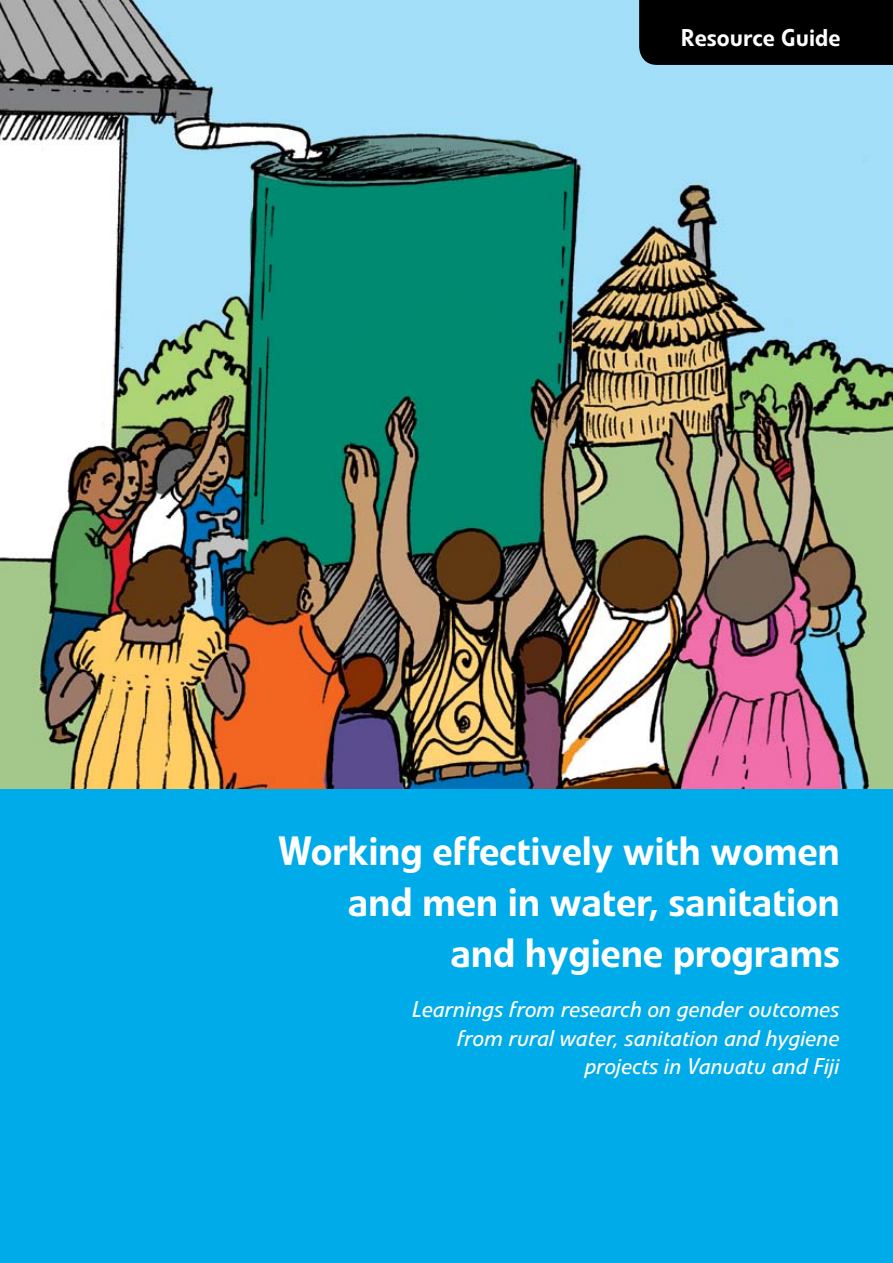
<style>
.page{position:relative;width:893px;height:1263px;background:#fff}
.page>*{position:absolute;margin:0;border:0;box-sizing:border-box;transform-origin:0 0}
.t1{font:500 40.5px/51px "Linotype Veto";letter-spacing:-.01em;color:#fff;text-align:right}
.t2{font:500 24px "Linotype Veto";color:#fff}
.t3{font:italic 22.5px/28.5px "Linotype Veto";color:#fff;text-align:right}
</style>
<div class="page">
<div style="left:0;top:646px;width:893px;height:617px;background:#00abea"></div>
<img style="left:0;top:0;width:893px;height:789px">
<div style="left:639px;top:0;width:254px;height:65px;background:#000"></div>
<p class="t2" style="left:681px;top:23px;width:161px">Resource Guide</p>
<h1 class="t1" style="left:278px;top:826px;width:563px">Working effectively with women and men in water, sanitation and hygiene programs</h1>
<p class="t3" style="left:412px;top:995px;width:429px">Learnings from research on gender outcomes from rural water, sanitation and hygiene projects in Vanuatu and Fiji</p>
</div>
